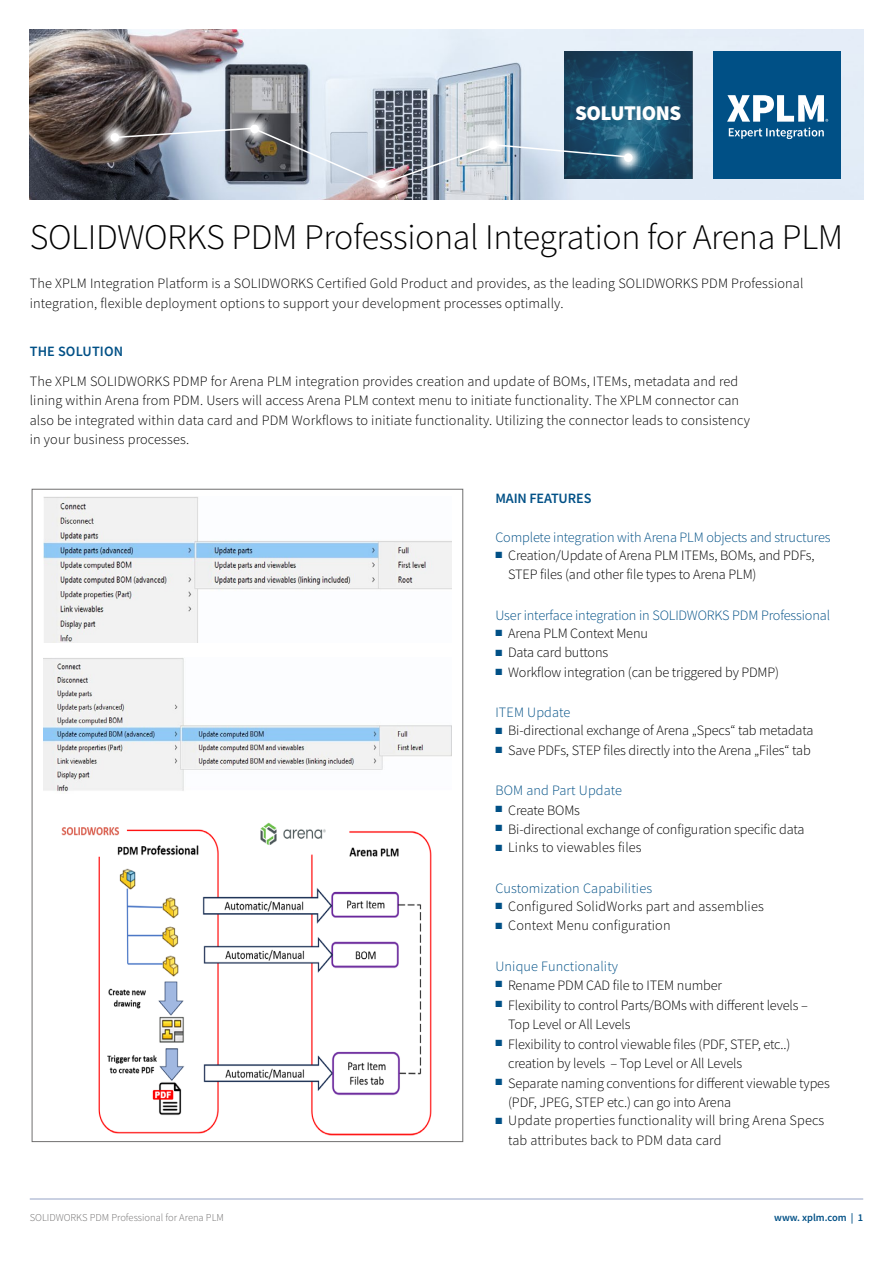
<style>
.page{position:relative;width:893px;height:1263px;background:#fff}
.page>*{position:absolute;margin:0;border:0;box-sizing:border-box;transform-origin:0 0}
.t1{font:300 36px "Source Sans Pro";letter-spacing:-.01em;color:#000}
.t2{font:900 21px "Source Sans Pro";letter-spacing:-.02em;color:#fff}
.t3{font:300 14.25px/19.5px "Source Sans Pro";color:#000}
.t4{font:300 14.25px "Source Sans Pro";letter-spacing:-.01em;color:#005086}
.t5{font:300 14.25px "Source Sans Pro";letter-spacing:.01em;color:#005086}
.t6{font:600 14.25px "Source Sans Pro";letter-spacing:-.01em;color:#005086}
.t7{font:600 14.25px "Source Sans Pro";letter-spacing:.01em;color:#005086}
.t8{font:300 10.5px "Source Sans Pro";color:#706f6f}
.t9{font:600 10.5px "Source Sans Pro";color:#005086}
.s1{color:#005086}
</style>
<div class="page">
<img style="left:30px;top:30px;width:833px;height:169px">
<div style="left:713px;top:51px;width:128px;height:128px;background:#005086"></div>
<svg style="left:727px;top:95px;width:101px;height:44px"></svg>
<img style="left:564px;top:51px;width:128px;height:128px">
<svg style="left:98px;top:121px;width:34px;height:34px"></svg>
<div style="left:111px;top:133px;width:8px;height:9px;background:#fff;border-radius:50%"></div>
<svg style="left:237px;top:112px;width:34px;height:15px"></svg>
<div style="left:250px;top:125px;width:9px;height:8px;background:#fff;border-radius:50%"></div>
<svg style="left:364px;top:186px;width:34px;height:14px"></svg>
<div style="left:377px;top:180px;width:9px;height:8px;background:#fff;border-radius:50%"></div>
<svg style="left:630px;top:141px;width:15px;height:34px"></svg>
<div style="left:624px;top:153px;width:8px;height:9px;background:#fff;border-radius:50%"></div>
<img style="left:113px;top:127px;width:517px;height:59px">
<hr style="left:30px;top:1198px;width:833px;height:2px;background:#b9c2d9">
<img style="left:44px;top:496px;width:407px;height:147px">
<img style="left:44px;top:658px;width:407px;height:134px">
<img style="left:61px;top:822px;width:371px;height:314px">
<h2 class="t2" style="left:575px;top:99px;width:108px">SOLUTIONS</h2>
<h1 class="t1" style="left:30px;top:215px;width:815px">SOLIDWORKS PDM Professional Integration for Arena PLM</h1>
<p class="t3" style="left:30px;top:274px;width:775px">The XPLM Integration Platform is a SOLIDWORKS Certified Gold Product and provides, as the leading SOLIDWORKS PDM Professional integration, flexible deployment options to support your development processes optimally.</p>
<p class="t7" style="left:30px;top:342px;width:95px">THE SOLUTION</p>
<p class="t3" style="left:30px;top:371px;width:722px">The XPLM SOLIDWORKS PDMP for Arena PLM integration provides creation and update of BOMs, ITEMs, metadata and red lining within Arena from PDM. Users will access Arena PLM context menu to initiate functionality. The XPLM connector can also be integrated within data card and PDM Workflows to initiate functionality. Utilizing the connector leads to consistency in your business processes.</p>
<p class="t8" style="left:30px;top:1211px;width:196px">SOLIDWORKS PDM Professional for Arena PLM</p>
<p class="t6" style="left:495px;top:488px;width:98px">MAIN FEATURES</p>
<p class="t4" style="left:495px;top:528px;width:337px">Complete integration with Arena PLM objects and structures</p>
<p class="t3" style="left:508px;top:545px;width:308px;text-indent:-13px"><span class="s1">■</span> Creation/Update of Arena PLM ITEMs, BOMs, and PDFs,<br>STEP files (and other file types to Arena PLM)</p>
<p class="t4" style="left:495px;top:606px;width:336px">User interface integration in SOLIDWORKS PDM Professional</p>
<p class="t3" style="left:495px;top:623px;width:154px"><span class="s1">■</span> Arena PLM Context Menu</p>
<p class="t3" style="left:495px;top:643px;width:114px"><span class="s1">■</span> Data card buttons</p>
<p class="t3" style="left:495px;top:662px;width:285px"><span class="s1">■</span> Workflow integration (can be triggered by PDMP)</p>
<p class="t5" style="left:495px;top:704px;width:77px">ITEM Update</p>
<p class="t3" style="left:495px;top:721px;width:319px"><span class="s1">■</span> Bi-directional exchange of Arena „Specs“ tab metadata</p>
<p class="t3" style="left:495px;top:740px;width:317px"><span class="s1">■</span> Save PDFs, STEP files directly into the Arena „Files“ tab</p>
<p class="t5" style="left:495px;top:782px;width:128px">BOM and Part Update</p>
<p class="t3" style="left:495px;top:800px;width:86px"><sup>■</sup> Create BOMs</p>
<p class="t3" style="left:495px;top:820px;width:311px"><sup>■</sup> Bi-directional exchange of configuration specific data</p>
<p class="t3" style="left:495px;top:838px;width:148px"><span class="s1">■</span> Links to viewables files</p>
<p class="t5" style="left:495px;top:879px;width:158px">Customization Capabilities</p>
<p class="t3" style="left:495px;top:896px;width:270px"><span class="s1">■</span> Configured SolidWorks part and assemblies</p>
<p class="t3" style="left:495px;top:916px;width:177px"><span class="s1">■</span> Context Menu configuration</p>
<p class="t5" style="left:495px;top:957px;width:124px">Unique Functionality</p>
<p class="t3" style="left:495px;top:976px;width:228px"><sup>■</sup> Rename PDM CAD file to ITEM number</p>
<p class="t3" style="left:508px;top:995px;width:301px;text-indent:-13px"><sup>■</sup> Flexibility to control Parts/BOMs with different levels –<br>Top Level or All Levels</p>
<p class="t3" style="left:508px;top:1034px;width:284px;text-indent:-13px"><sup>■</sup> Flexibility to control viewable files (PDF, STEP, etc..) creation by levels – Top Level or All Levels</p>
<p class="t3" style="left:508px;top:1073px;width:323px;text-indent:-13px"><sup>■</sup> Separate naming conventions for different viewable types (PDF, JPEG, STEP etc.) can go into Arena</p>
<p class="t3" style="left:508px;top:1111px;width:318px;text-indent:-13px"><span class="s1">■</span> Update properties functionality will bring Arena Specs tab attributes back to PDM data card</p>
<p class="t9" style="left:774px;top:1210px;width:91px">www. xplm.com | 1</p>
</div>
